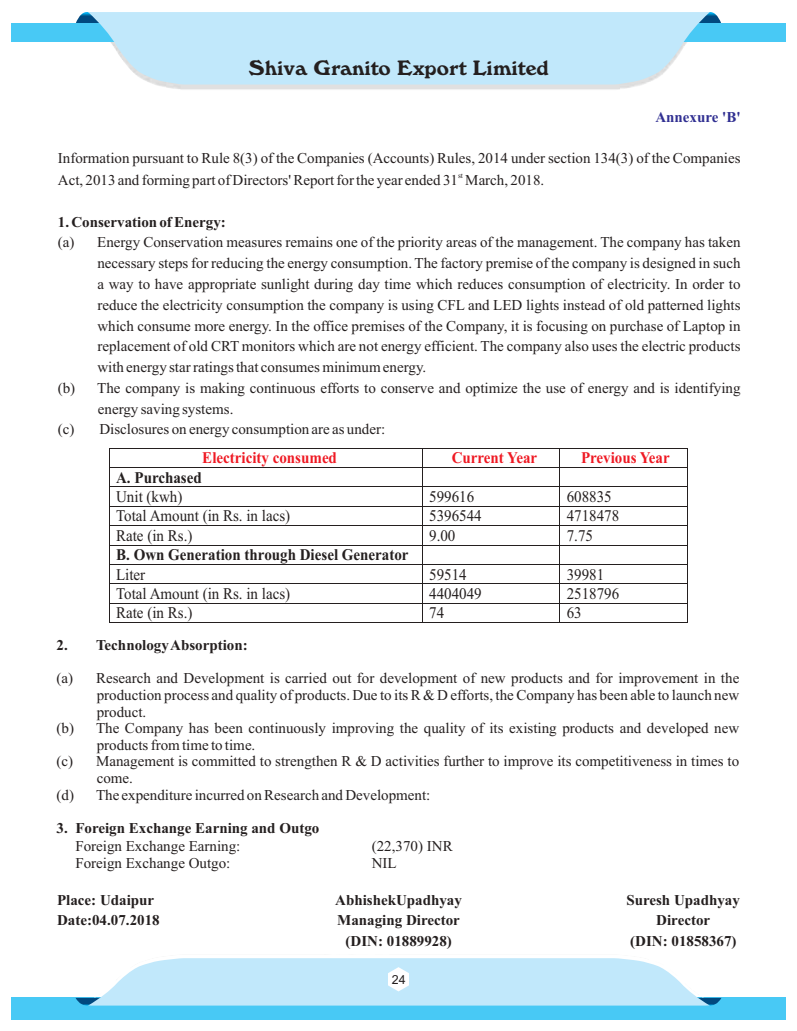
<style>
.page{position:relative;width:797px;height:1031px;background:#fff}
.page>*{position:absolute;margin:0;border:0;box-sizing:border-box;transform-origin:0 0}
.t1{font:20.38px "Windsor BT";color:#241f1f}
.t2{font:16.25px "Times New Roman";color:#241f1f;scale:.92 1}
.t3{font:700 16.25px "Times New Roman";color:#241f1f;scale:.92 1}
.t4{font:700 16.25px "Times New Roman";color:#ef1923;scale:.92 1}
.t5{font:15px "Times New Roman";color:#241f1f}
.t6{font:700 15px/20.8px "Times New Roman";color:#241f1f;text-align:center}
.t7{font:700 15px "Times New Roman";color:#313092}
.t8{font:12.5px "Arial";color:#241f1f}
.t9{font:7.5px "Times New Roman";color:#241f1f}
</style>
<div class="page">
<svg style="left:709px;top:12px;width:12px;height:11px"></svg>
<svg style="left:76px;top:12px;width:12px;height:11px"></svg>
<div style="left:11px;top:23px;width:774px;height:19px;background:#48c9f5"></div>
<svg style="left:88px;top:12px;width:621px;height:72px;background:#c3e8fa"></svg>
<div style="left:11px;top:997px;width:774px;height:22px;background:#48c9f5"></div>
<svg style="left:75px;top:958px;width:646px;height:48px;background:#c7e9fa"></svg>
<hr style="left:110px;top:448px;width:312px;height:1px;background:#241f1f">
<hr style="left:422px;top:448px;width:137px;height:1px;background:#241f1f">
<hr style="left:560px;top:448px;width:127px;height:1px;background:#241f1f">
<hr style="left:110px;top:467px;width:312px;height:1px;background:#241f1f">
<hr style="left:422px;top:467px;width:137px;height:1px;background:#241f1f">
<hr style="left:560px;top:467px;width:127px;height:1px;background:#241f1f">
<hr style="left:110px;top:486px;width:312px;height:1px;background:#241f1f">
<hr style="left:422px;top:486px;width:137px;height:1px;background:#241f1f">
<hr style="left:560px;top:486px;width:127px;height:1px;background:#241f1f">
<hr style="left:110px;top:506px;width:312px;height:1px;background:#241f1f">
<hr style="left:422px;top:506px;width:137px;height:1px;background:#241f1f">
<hr style="left:560px;top:506px;width:127px;height:1px;background:#241f1f">
<hr style="left:110px;top:525px;width:312px;height:1px;background:#241f1f">
<hr style="left:422px;top:525px;width:137px;height:1px;background:#241f1f">
<hr style="left:560px;top:525px;width:127px;height:1px;background:#241f1f">
<hr style="left:110px;top:545px;width:312px;height:1px;background:#241f1f">
<hr style="left:422px;top:545px;width:137px;height:1px;background:#241f1f">
<hr style="left:560px;top:545px;width:127px;height:1px;background:#241f1f">
<hr style="left:110px;top:564px;width:312px;height:1px;background:#241f1f">
<hr style="left:422px;top:564px;width:137px;height:1px;background:#241f1f">
<hr style="left:560px;top:564px;width:127px;height:1px;background:#241f1f">
<hr style="left:110px;top:583px;width:312px;height:1px;background:#241f1f">
<hr style="left:422px;top:583px;width:137px;height:1px;background:#241f1f">
<hr style="left:560px;top:583px;width:127px;height:1px;background:#241f1f">
<hr style="left:110px;top:603px;width:312px;height:1px;background:#241f1f">
<hr style="left:422px;top:603px;width:137px;height:1px;background:#241f1f">
<hr style="left:560px;top:603px;width:127px;height:1px;background:#241f1f">
<svg style="left:109px;top:448px;width:1px;height:175px"></svg>
<hr style="left:110px;top:622px;width:312px;height:1px;background:#241f1f">
<svg style="left:422px;top:449px;width:1px;height:173px"></svg>
<hr style="left:422px;top:622px;width:137px;height:1px;background:#241f1f">
<svg style="left:559px;top:448px;width:1px;height:175px"></svg>
<hr style="left:560px;top:622px;width:127px;height:1px;background:#241f1f">
<svg style="left:687px;top:448px;width:1px;height:175px"></svg>
<h1 class="t1" style="left:248px;top:59px;width:301px">Shiva Granito Export Limited</h1>
<p class="t7" style="left:655px;top:112px;width:87px">Annexure 'B'</p>
<p class="t5" style="left:58px;top:153px;width:684px">Information pursuant to Rule 8(3) of the Companies (Accounts) Rules, 2014 under section 134(3) of the Companies</p>
<p class="t9" style="left:458px;top:172px;width:7px">st</p>
<p class="t5" style="left:58px;top:175px;width:488px">Act, 2013 and forming part of Directors' Report for the year ended 31 March, 2018.</p>
<p class="t6" style="left:58px;top:213px;width:169px">1. Conservation of Energy:</p>
<p class="t5" style="left:58px;top:237px;width:684px">(a) Energy Conservation measures remains one of the priority areas of the management. The company has taken</p>
<p class="t5" style="left:97px;top:258px;width:644px">necessary steps for reducing the energy consumption. The factory premise of the company is designed in such</p>
<p class="t5" style="left:97px;top:278px;width:644px">a way to have appropriate sunlight during day time which reduces consumption of electricity. In order to</p>
<p class="t5" style="left:97px;top:299px;width:644px">reduce the electricity consumption the company is using CFL and LED lights instead of old patterned lights</p>
<p class="t5" style="left:97px;top:320px;width:644px">which consume more energy. In the office premises of the Company, it is focusing on purchase of Laptop in</p>
<p class="t5" style="left:97px;top:341px;width:644px">replacement of old CRT monitors which are not energy efficient. The company also uses the electric products</p>
<p class="t5" style="left:97px;top:362px;width:330px">with energy star ratings that consumes minimum energy.</p>
<p class="t5" style="left:58px;top:382px;width:684px">(b) The company is making continuous efforts to conserve and optimize the use of energy and is identifying</p>
<p class="t5" style="left:98px;top:403px;width:137px">energy saving systems.</p>
<p class="t5" style="left:58px;top:424px;width:329px">(c) Disclosures on energy consumption are as under:</p>
<p class="t4" style="left:202px;top:452px;width:148px">Electricity consumed</p>
<p class="t4" style="left:451px;top:452px;width:94px">Current Year</p>
<p class="t4" style="left:581px;top:452px;width:98px">Previous Year</p>
<p class="t3" style="left:116px;top:472px;width:95px">A. Purchased</p>
<p class="t2" style="left:116px;top:490px;width:74px">Unit (kwh)</p>
<p class="t2" style="left:429px;top:490px;width:50px">599616</p>
<p class="t2" style="left:566px;top:490px;width:50px">608835</p>
<p class="t2" style="left:116px;top:510px;width:191px">Total Amount (in Rs. in lacs)</p>
<p class="t2" style="left:429px;top:510px;width:59px">5396544</p>
<p class="t2" style="left:566px;top:510px;width:59px">4718478</p>
<p class="t2" style="left:116px;top:529px;width:84px">Rate (in Rs.)</p>
<p class="t2" style="left:429px;top:529px;width:30px">9.00</p>
<p class="t2" style="left:566px;top:529px;width:30px">7.75</p>
<p class="t3" style="left:116px;top:549px;width:319px">B. Own Generation through Diesel Generator</p>
<p class="t2" style="left:116px;top:568px;width:33px">Liter</p>
<p class="t2" style="left:429px;top:568px;width:42px">59514</p>
<p class="t2" style="left:566px;top:568px;width:42px">39981</p>
<p class="t2" style="left:116px;top:587px;width:191px">Total Amount (in Rs. in lacs)</p>
<p class="t2" style="left:429px;top:587px;width:59px">4404049</p>
<p class="t2" style="left:566px;top:587px;width:59px">2518796</p>
<p class="t2" style="left:116px;top:607px;width:84px">Rate (in Rs.)</p>
<p class="t2" style="left:429px;top:607px;width:18px">74</p>
<p class="t2" style="left:566px;top:607px;width:18px">63</p>
<p class="t6" style="left:57px;top:636px;width:193px">2. Technology Absorption:</p>
<p class="t5" style="left:57px;top:673px;width:684px">(a) Research and Development is carried out for development of new products and for improvement in the</p>
<p class="t5" style="left:97px;top:689px;width:644px">production process and quality of products. Due to its R &amp; D efforts, the Company has been able to launch new</p>
<p class="t5" style="left:97px;top:706px;width:51px">product.</p>
<p class="t5" style="left:57px;top:722px;width:684px">(b) The Company has been continuously improving the quality of its existing products and developed new</p>
<p class="t5" style="left:97px;top:739px;width:160px">products from time to time.</p>
<p class="t5" style="left:57px;top:756px;width:684px">(c) Management is committed to strengthen R &amp; D activities further to improve its competitiveness in times to</p>
<p class="t5" style="left:97px;top:772px;width:38px">come.</p>
<p class="t5" style="left:57px;top:789px;width:375px">(d) The expenditure incurred on Research and Development:</p>
<p class="t6" style="left:57px;top:819px;width:264px">3. Foreign Exchange Earning and Outgo</p>
<p class="t5" style="left:75px;top:840px;width:166px">Foreign Exchange Earning:</p>
<p class="t5" style="left:372px;top:840px;width:82px">(22,370) INR</p>
<p class="t5" style="left:75px;top:857px;width:156px">Foreign Exchange Outgo:</p>
<p class="t5" style="left:372px;top:857px;width:26px">NIL</p>
<p class="t6" style="left:57px;top:890px;width:104px;text-align:left">Place: Udaipur<br>Date:04.07.2018</p>
<p class="t6" style="left:335px;top:890px;width:128px">AbhishekUpadhyay<br>Managing Director (DIN: 01889928)</p>
<p class="t6" style="left:626px;top:890px;width:115px">Suresh Upadhyay<br>Director<br>(DIN: 01858367)</p>
<p class="t8" style="left:392px;top:974px;width:15px">24</p>
</div>
